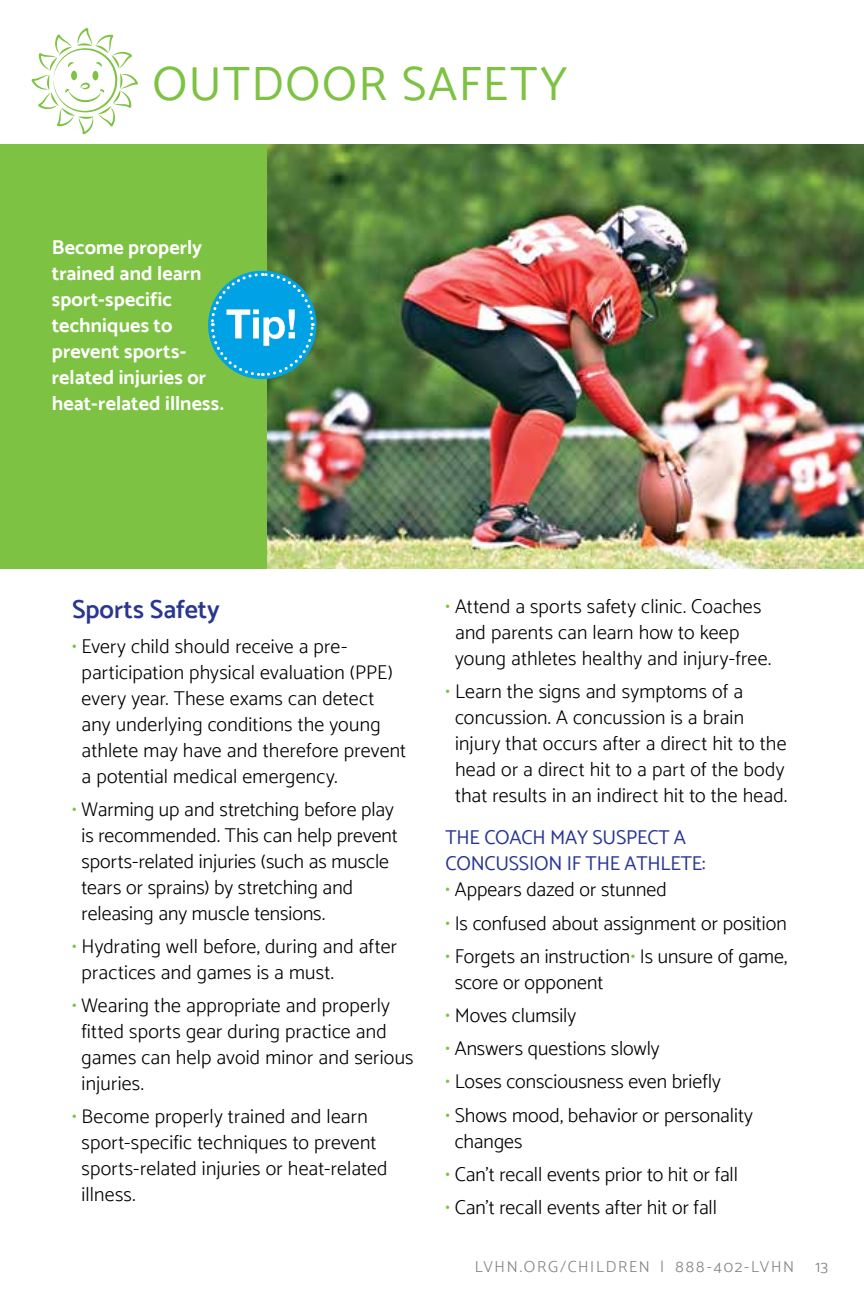
<style>
.page{position:relative;width:864px;height:1296px;background:#fff}
.page>*{position:absolute;margin:0;border:0;box-sizing:border-box;transform-origin:0 0}
.t1{font:48px "Catamaran";letter-spacing:.035em;color:#7dc242}
.t2{font:600 26px "Catamaran";letter-spacing:-.005em;color:#283691}
.t3{font:300 20px/26px "Catamaran";letter-spacing:.005em;color:#000}
.t4{font:700 20px/26px "Catamaran";letter-spacing:.005em;color:#fff}
.t5{font:20px/26px "Catamaran";letter-spacing:-.01em;color:#283691}
.t6{font:300 16px "Catamaran";letter-spacing:.105em;color:#807f83}
.s1{color:#7dc242}
</style>
<div class="page">
<div style="left:0;top:144px;width:293px;height:425px;background:#7dc242"></div>
<img style="left:268px;top:144px;width:596px;height:425px">
<svg style="left:209px;top:271px;width:106px;height:107px;background:#31acc7"></svg>
<svg style="left:31px;top:28px;width:107px;height:107px"></svg>
<h1 class="t1" style="left:153px;top:55px;width:417px">OUTDOOR SAFETY</h1>
<p class="t4" style="left:52px;top:235px;width:173px">Become properly trained and learn sport-specific techniques to prevent sports&shy;related injuries or heat-related illness.</p>
<h2 class="t2" style="left:72px;top:593px;width:149px">Sports Safety</h2>
<p class="t3" style="left:82px;top:633px;width:326px;text-indent:-10px"><span class="s1">•</span> Every child should receive a pre&shy;participation physical evaluation (PPE) every year. These exams can detect any underlying conditions the young athlete may have and therefore prevent a potential medical emergency.</p>
<p class="t3" style="left:82px;top:796px;width:318px;text-indent:-10px"><span class="s1">•</span> Warming up and stretching before play is recommended. This can help prevent sports-related injuries (such as muscle tears or sprains) by stretching and releasing any muscle tensions.</p>
<p class="t3" style="left:82px;top:933px;width:317px;text-indent:-10px"><span class="s1">•</span> Hydrating well before, during and after practices and games is a must.</p>
<p class="t3" style="left:82px;top:992px;width:334px;text-indent:-10px"><span class="s1">•</span> Wearing the appropriate and properly fitted sports gear during practice and games can help avoid minor and serious injuries.</p>
<p class="t3" style="left:82px;top:1104px;width:308px;text-indent:-10px"><span class="s1">•</span> Become properly trained and learn sport-specific techniques to prevent sports-related injuries or heat-related illness.</p>
<p class="t3" style="left:455px;top:593px;width:318px;text-indent:-10px"><span class="s1">•</span> Attend a sports safety clinic. Coaches and parents can learn how to keep young athletes healthy and injury-free.</p>
<p class="t3" style="left:455px;top:678px;width:334px;text-indent:-10px"><span class="s1">•</span> Learn the signs and symptoms of a concussion. A concussion is a brain injury that occurs after a direct hit to the head or a direct hit to a part of the body that results in an indirect hit to the head.</p>
<p class="t5" style="left:446px;top:824px;width:261px">THE COACH MAY SUSPECT A<br>CONCUSSION IF THE ATHLETE:</p>
<p class="t3" style="left:446px;top:876px;width:223px"><span class="s1">•</span> Appears dazed or stunned</p>
<p class="t3" style="left:446px;top:910px;width:343px"><span class="s1">•</span> Is confused about assignment or position</p>
<p class="t3" style="left:455px;top:943px;width:334px;text-indent:-9px"><span class="s1">•</span> Forgets an instruction<span class="s1">•</span> Is unsure of game, score or opponent</p>
<p class="t3" style="left:446px;top:1002px;width:132px"><span class="s1">•</span> Moves clumsily</p>
<p class="t3" style="left:446px;top:1035px;width:216px"><span class="s1">•</span> Answers questions slowly</p>
<p class="t3" style="left:446px;top:1068px;width:277px"><span class="s1">•</span> Loses consciousness even briefly</p>
<p class="t3" style="left:455px;top:1102px;width:300px;text-indent:-9px"><span class="s1">•</span> Shows mood, behavior or personality changes</p>
<p class="t3" style="left:446px;top:1161px;width:294px"><span class="s1">•</span> Can’t recall events prior to hit or fall</p>
<p class="t3" style="left:446px;top:1194px;width:273px"><span class="s1">•</span> Can’t recall events after hit or fall</p>
<p class="t6" style="left:475px;top:1257px;width:321px">LVHN.ORG/CHILDREN | 888-402-LVHN</p>
<p class="t6" style="left:816px;top:1257px;width:14px">13</p>
</div>
